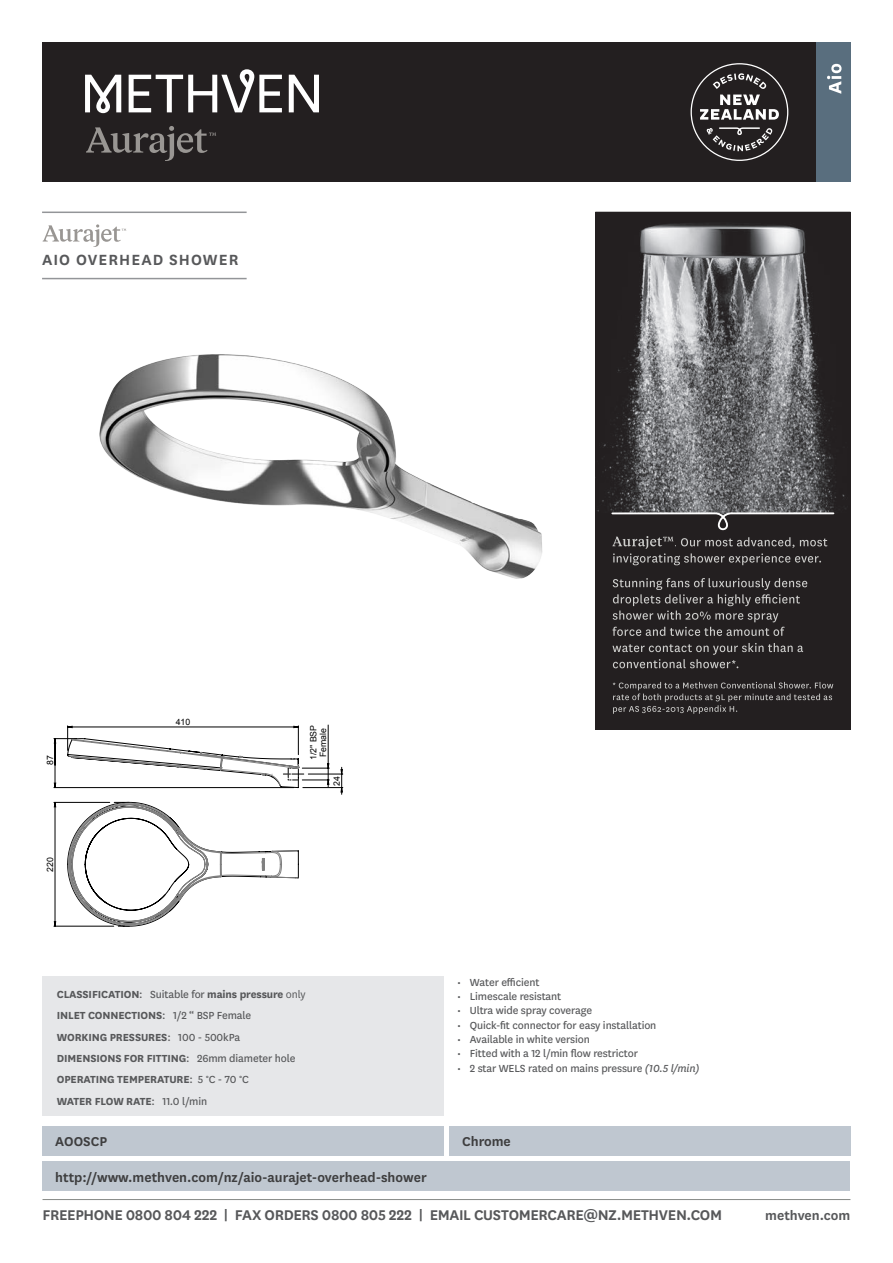
<style>
.page{position:relative;width:893px;height:1263px;background:#fff}
.page>*{position:absolute;margin:0;border:0;box-sizing:border-box;transform-origin:0 0}
.t1{font:600 17.25px "National";letter-spacing:.06em;color:#57585a}
.t2{font:600 16.5px "National";letter-spacing:-.02em;color:#57585a}
.t3{font:600 15px "National";color:#3e3e3f}
.t4{font:600 15px "National";color:#57585a}
.t5{font:12px "National";letter-spacing:-.01em;color:#57585a}
.t6{font:700 12px/21.5px "National";letter-spacing:-.01em;color:#57585a}
.t7{font:8.7px/9.8px "Arial";color:#000;text-align:center}
.s1{font-weight:400}
.s2{font-style:italic}
</style>
<div class="page">
<div style="left:43px;top:977px;width:401px;height:139px;background:#e6e7e9"></div>
<hr style="left:42px;top:212px;width:205px;height:1px;background:#939598">
<hr style="left:42px;top:278px;width:205px;height:1px;background:#939598">
<svg style="left:43px;top:224px;width:74px;height:18px"></svg>
<hr style="left:303px;top:787px;width:40px;height:1px;background:#000">
<hr style="left:308px;top:774px;width:35px;height:1px;background:#000">
<hr style="left:54px;top:802px;width:56px;height:1px;background:#000">
<hr style="left:54px;top:926px;width:60px;height:1px;background:#000">
<svg style="left:341px;top:767px;width:2px;height:27px"></svg>
<svg style="left:54px;top:803px;width:2px;height:123px"></svg>
<svg style="left:54px;top:727px;width:275px;height:61px"></svg>
<svg style="left:67px;top:802px;width:232px;height:125px"></svg>
<img style="left:60px;top:228px;width:483px;height:499px">
<hr style="left:43px;top:1199px;width:807px;height:1px;background:#858985">
<div style="left:43px;top:1161px;width:807px;height:30px;background:#bfc7d0"></div>
<div style="left:43px;top:1126px;width:401px;height:29px;background:#bfc7d0"></div>
<div style="left:449px;top:1126px;width:401px;height:29px;background:#bfc7d0"></div>
<div style="left:43px;top:43px;width:807px;height:139px;background:#231f20"></div>
<div style="left:816px;top:43px;width:34px;height:139px;background:#596e7e"></div>
<svg style="left:827px;top:64px;width:14px;height:30px"></svg>
<svg style="left:691px;top:63px;width:97px;height:98px"></svg>
<div style="left:595px;top:212px;width:255px;height:517px;background:#231f20"></div>
<img style="left:597px;top:223px;width:249px;height:289px">
<svg style="left:613px;top:682px;width:220px;height:32px"></svg>
<svg style="left:612px;top:643px;width:191px;height:25px"></svg>
<svg style="left:612px;top:578px;width:195px;height:58px"></svg>
<svg style="left:610px;top:511px;width:225px;height:54px"></svg>
<svg style="left:85px;top:69px;width:234px;height:44px"></svg>
<svg style="left:86px;top:126px;width:130px;height:35px"></svg>
<h1 class="t1" style="left:42px;top:248px;width:198px">AIO OVERHEAD SHOWER</h1>
<p class="t7" style="left:45px;top:765px;width:11px;rotate:-90deg">87</p>
<p class="t7" style="left:45px;top:871px;width:16px;rotate:-90deg">220</p>
<p class="t7" style="left:176px;top:717px;width:16px">410</p>
<p class="t7" style="left:309px;top:760px;width:37px;rotate:-90deg">1/2" BSP<br>Female</p>
<p class="t7" style="left:332px;top:786px;width:11px;rotate:-90deg">24</p>
<p class="t6" style="left:57px;top:983px;width:250px">CLASSIFICATION<span class="s1">: Suitable for</span> mains pressure <span class="s1">only </span>INLET CONNECTIONS<span class="s1">: 1/2 “ BSP Female<br></span>WORKING PRESSURES<span class="s1">: 100 - 500kPa </span>DIMENSIONS FOR FITTING<span class="s1">: 26mm diameter hole </span>OPERATING TEMPERATURE<span class="s1">: 5 °C - 70 °C<br></span>WATER FLOW RATE<span class="s1">: 11.0 l/min</span></p>
<p class="t5" style="left:457px;top:974px;width:84px">• Water efficient</p>
<p class="t5" style="left:457px;top:988px;width:106px">• Limescale resistant</p>
<p class="t5" style="left:457px;top:1003px;width:136px">• Ultra wide spray coverage</p>
<p class="t5" style="left:457px;top:1017px;width:201px">• Quick-fit connector for easy installation</p>
<p class="t5" style="left:457px;top:1031px;width:134px">• Available in white version</p>
<p class="t5" style="left:457px;top:1046px;width:182px">• Fitted with a 12 l/min flow restrictor</p>
<p class="t5" style="left:457px;top:1060px;width:244px">• 2 star WELS rated on mains pressure <span class="s2">(10.5 l/min)</span></p>
<p class="t3" style="left:55px;top:1131px;width:53px">AOOSCP</p>
<p class="t3" style="left:462px;top:1131px;width:50px">Chrome</p>
<p class="t3" style="left:55px;top:1167px;width:373px">http://www.methven.com/nz/aio-aurajet-overhead-shower</p>
<h2 class="t2" style="left:43px;top:1204px;width:681px">FREEPHONE 0800 804 222 | FAX ORDERS 0800 805 222 | EMAIL CUSTOMERCARE@NZ.METHVEN.COM</h2>
<p class="t4" style="left:765px;top:1205px;width:87px">methven.com</p>
</div>
